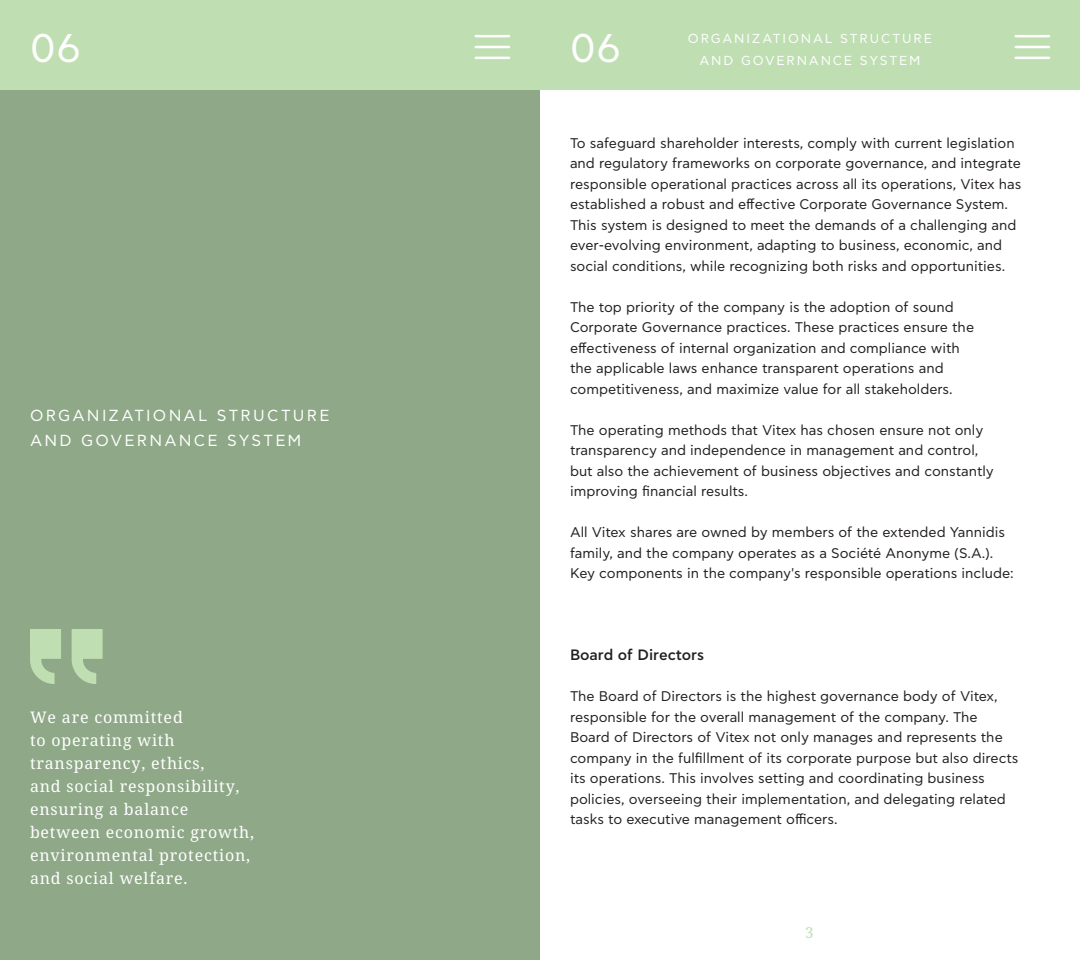
<style>
.page{position:relative;width:1080px;height:960px;background:#fff}
.page>*{position:absolute;margin:0;border:0;box-sizing:border-box;transform-origin:0 0}
.t1{font:40px "CF Asty Std";color:#fff}
.t2{font:16px/23px "Noto Serif";letter-spacing:.05em;color:#fff}
.t3{font:16px/25px "CF Asty Std";letter-spacing:.135em;color:#fff}
.t4{font:500 15px "CF Asty Std";color:#231f20}
.t5{font:15px "Noto Serif";color:#bfdfb3}
.t6{font:14px/20.5px "CF Asty Std";color:#231f20}
.t7{font:13px/21.5px "CF Asty Std";letter-spacing:.14em;color:#fff;text-align:center}
</style>
<div class="page">
<div style="left:0;top:0;width:540px;height:90px;background:#bfdfb3"></div>
<div style="left:540px;top:0;width:540px;height:90px;background:#bfdfb3"></div>
<hr style="left:1016px;top:35px;width:33px;height:2px;background:#fff">
<hr style="left:1016px;top:46px;width:33px;height:2px;background:#fff">
<hr style="left:1016px;top:57px;width:33px;height:2px;background:#fff">
<div style="left:0;top:90px;width:540px;height:870px;background:#8ea888"></div>
<svg style="left:72px;top:629px;width:31px;height:55px"></svg>
<svg style="left:30px;top:629px;width:31px;height:55px"></svg>
<hr style="left:476px;top:35px;width:33px;height:2px;background:#fff">
<hr style="left:476px;top:46px;width:33px;height:2px;background:#fff">
<hr style="left:476px;top:57px;width:33px;height:2px;background:#fff">
<h1 class="t1" style="left:30px;top:26px;width:53px">06</h1>
<p class="t3" style="left:30px;top:404px;width:301px">ORGANIZATIONAL STRUCTURE<br>AND GOVERNANCE SYSTEM</p>
<p class="t2" style="left:30px;top:706px;width:226px">We are committed<br>to operating with transparency, ethics,<br>and social responsibility, ensuring a balance between economic growth, environmental protection, and social welfare.</p>
<h1 class="t1" style="left:570px;top:26px;width:53px">06</h1>
<p class="t7" style="left:688px;top:28px;width:246px">ORGANIZATIONAL STRUCTURE<br>AND GOVERNANCE SYSTEM</p>
<p class="t6" style="left:570px;top:133px;width:453px">To safeguard shareholder interests, comply with current legislation and regulatory frameworks on corporate governance, and integrate responsible operational practices across all its operations, Vitex has established a robust and effective Corporate Governance System.<br>This system is designed to meet the demands of a challenging and ever-evolving environment, adapting to business, economic, and social conditions, while recognizing both risks and opportunities.</p>
<p class="t6" style="left:570px;top:297px;width:406px">The top priority of the company is the adoption of sound Corporate Governance practices. These practices ensure the effectiveness of internal organization and compliance with the applicable laws enhance transparent operations and competitiveness, and maximize value for all stakeholders.</p>
<p class="t6" style="left:570px;top:420px;width:425px">The operating methods that Vitex has chosen ensure not only transparency and independence in management and control, but also the achievement of business objectives and constantly improving financial results.</p>
<p class="t6" style="left:570px;top:523px;width:445px">All Vitex shares are owned by members of the extended Υannidis family, and the company operates as a Société Anonyme (S.A.).<br>Key components in the company's responsible operations include:</p>
<p class="t4" style="left:570px;top:646px;width:136px">Board of Directors</p>
<p class="t6" style="left:570px;top:687px;width:450px">The Board of Directors is the highest governance body of Vitex, responsible for the overall management of the company. The Board of Directors of Vitex not only manages and represents the company in the fulfillment of its corporate purpose but also directs its operations. This involves setting and coordinating business policies, overseeing their implementation, and delegating related tasks to executive management officers.</p>
<p class="t5" style="left:805px;top:922px;width:10px">3</p>
</div>
